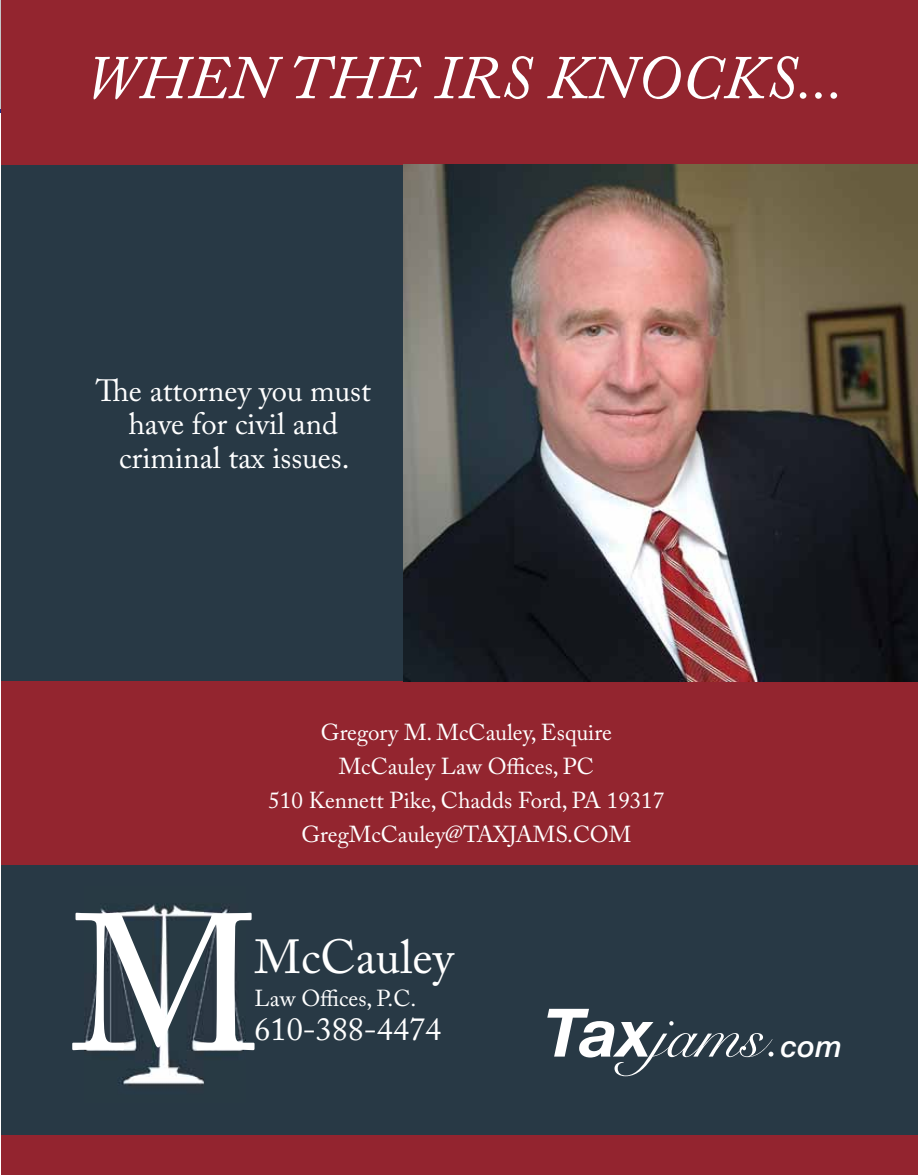
<style>
.page{position:relative;width:918px;height:1175px;background:#fff}
.page>*{position:absolute;margin:0;border:0;box-sizing:border-box;transform-origin:0 0}
.t1{font:66.9px "Snell Roundhand LT Std Scr";color:#fff}
.t2{font:italic 61.35px "Adobe Caslon Pro";letter-spacing:.015em;color:#fff}
.t3{font:47.4px "Adobe Caslon Pro";color:#fff}
.t4{font:32.1px "Adobe Caslon Pro";color:#fff}
.t5{font:30.6px/33.8px "Adobe Caslon Pro";color:#fff;text-align:center}
.t6{font:22.95px/33.8px "Adobe Caslon Pro";color:#fff;text-align:center}
.s1{font-family:"Helvetica Neue LT Std";font-weight:700;font-style:italic}
.s2{font-family:"Helvetica Neue LT Std";font-weight:500;font-style:italic;font-size:30.15px}
</style>
<div class="page">
<hr style="left:0;top:0;width:1px;height:113px;background:#232e84">
<div style="left:1px;top:0;width:917px;height:1174px;background:#283945"></div>
<div style="left:1px;top:0;width:917px;height:165px;background:#93252f"></div>
<div style="left:1px;top:681px;width:917px;height:183px;background:#93252f"></div>
<img style="left:404px;top:165px;width:514px;height:516px">
<img style="left:84px;top:903px;width:160px;height:183px">
<svg style="left:72px;top:912px;width:183px;height:138px"></svg>
<div style="left:1px;top:1135px;width:917px;height:39px;background:#93242f"></div>
<h2 class="t2" style="left:84px;top:41px;width:760px">WHEN THE IRS KNOCKS...</h2>
<h3 class="t5" style="left:96px;top:373px;width:277px">The attorney you must have for civil and criminal tax issues.</h3>
<p class="t6" style="left:268px;top:715px;width:397px">Gregory M. McCauley, Esquire<br>McCauley Law Offices, PC<br>510 Kennett Pike, Chadds Ford, PA 19317<br>GregMcCauley@TAXJAMS.COM</p>
<p class="t6" style="left:508px;top:747px;width:20px">f</p>
<h3 class="t3" style="left:255px;top:928px;width:201px">McCauley</h3>
<p class="t6" style="left:255px;top:981px;width:163px">Law Offices, P.C.</p>
<h3 class="t4" style="left:255px;top:1010px;width:188px">610-388-4474</h3>
<p class="t6" style="left:322px;top:979px;width:20px">f</p>
<h1 class="t1" style="left:544px;top:996px;width:300px"><span class="s1">Tax</span>jams.<span class="s2">com</span></h1>
</div>
